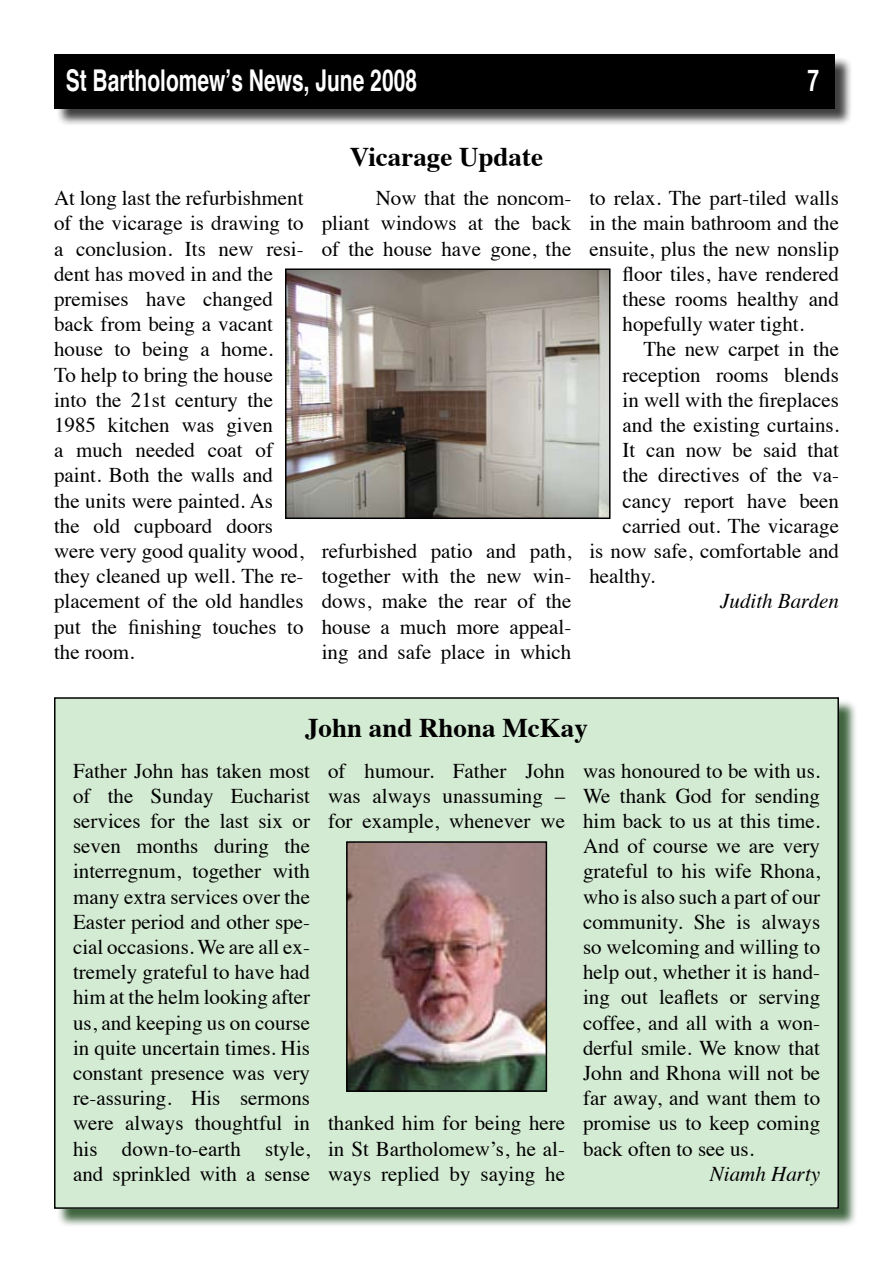
<style>
.page{position:relative;width:893px;height:1263px;background:#fff}
.page>*{position:absolute;margin:0;border:0;box-sizing:border-box;transform-origin:0 0}
.t1{font:700 30px "Helvetica";color:#fff;scale:.7 1}
.t2{font:700 27px "Times";color:#000}
.t3{font:21px/25.2px "Times";color:#000;text-align:justify}
.t4{font:italic 21px "Times";color:#000}
</style>
<div class="page">
<div style="left:56px;top:700px;width:810px;height:542px;background:#003200;opacity:.75"></div>
<div style="left:55px;top:698px;width:783px;height:510px;background:#d3ead3"></div>
<div style="left:56px;top:56px;width:828px;height:78px;background:#000;opacity:.75"></div>
<div style="left:54px;top:54px;width:780px;height:54px;background:#000"></div>
<img style="left:288px;top:271px;width:319px;height:245px">
<div style="left:285px;top:268px;width:325px;height:251px;border:2px solid #000"></div>
<img style="left:349px;top:844px;width:195px;height:245px">
<div style="left:346px;top:841px;width:201px;height:251px;border:2px solid #000"></div>
<h1 class="t1" style="left:66px;top:56px;width:503px">St Bartholomew’s News, June 2008</h1>
<h1 class="t1" style="left:807px;top:56px;width:18px">7</h1>
<p class="t2" style="left:350px;top:131px;width:195px">Vicarage Update</p>
<p class="t3" style="left:54px;top:184px;width:251px;text-align:left">At long last the refurbishment of the vicarage is drawing to a conclusion. Its new resi&shy;dent has moved in and the premises have changed back from being a vacant house to being a home.<br>To help to bring the house into the 21st century the<br>1985 kitchen was given<br>a much needed coat of paint. Both the walls and the units were painted. As the old cupboard doors were very good quality wood, they cleaned up well. The re&shy;placement of the old handles put the finishing touches to the room.</p>
<p class="t3" style="left:322px;top:184px;width:251px;text-indent:54px">Now that the noncom&shy;pliant windows at the back of the house have gone, the</p>
<p class="t3" style="left:322px;top:536px;width:251px">refurbished patio and path, together with the new win&shy;dows, make the rear of the house a much more appeal&shy;ing and safe place in which</p>
<p class="t3" style="left:589px;top:184px;width:251px">to relax. The part-tiled walls</p>
<p class="t3" style="left:589px;top:209px;width:251px">in the main bathroom and the</p>
<p class="t3" style="left:589px;top:234px;width:251px">ensuite, plus the new nonslip</p>
<p class="t3" style="left:623px;top:259px;width:218px">floor tiles, have rendered</p>
<p class="t3" style="left:623px;top:284px;width:218px">these rooms healthy and</p>
<p class="t3" style="left:623px;top:310px;width:183px">hopefully water tight.</p>
<p class="t3" style="left:643px;top:335px;width:197px">The new carpet in the</p>
<p class="t3" style="left:623px;top:360px;width:218px">reception rooms blends</p>
<p class="t3" style="left:623px;top:385px;width:218px">in well with the fireplaces</p>
<p class="t3" style="left:623px;top:410px;width:218px">and the existing curtains.</p>
<p class="t3" style="left:623px;top:436px;width:218px">It can now be said that</p>
<p class="t3" style="left:623px;top:461px;width:218px">the directives of the va-</p>
<p class="t3" style="left:623px;top:486px;width:218px">cancy report have been</p>
<p class="t3" style="left:623px;top:511px;width:218px">carried out. The vicarage</p>
<p class="t3" style="left:589px;top:536px;width:251px">is now safe, comfortable and</p>
<p class="t3" style="left:589px;top:562px;width:67px">healthy.</p>
<p class="t4" style="left:720px;top:583px;width:120px">Judith Barden</p>
<p class="t2" style="left:305px;top:702px;width:284px">John and Rhona McKay</p>
<p class="t3" style="left:73px;top:756px;width:239px">Father John has taken most of the Sunday Eucharist services for the last six or seven months during the interregnum, together with many extra services over the Easter period and other spe&shy;cial occasions. We are all ex&shy;tremely grateful to have had him at the helm looking after us, and keeping us on course in quite uncertain times. His constant presence was very re-assuring. His sermons were always thoughtful in his down-to-earth style, and sprinkled with a sense</p>
<p class="t3" style="left:328px;top:756px;width:239px">of humour. Father John was always unassuming – for example, whenever we</p>
<p class="t3" style="left:328px;top:1109px;width:239px">thanked him for being here in St Bartholomew’s, he al&shy;ways replied by saying he</p>
<p class="t3" style="left:583px;top:756px;width:239px">was honoured to be with us.<br>We thank God for sending him back to us at this time.<br>And of course we are very grateful to his wife Rhona, who is also such a part of our community. She is always so welcoming and willing to help out, whether it is hand&shy;ing out leaflets or serving coffee, and all with a won&shy;derful smile. We know that John and Rhona will not be far away, and want them to promise us to keep coming back often to see us.</p>
<p class="t4" style="left:710px;top:1155px;width:112px">Niamh Harty</p>
</div>
